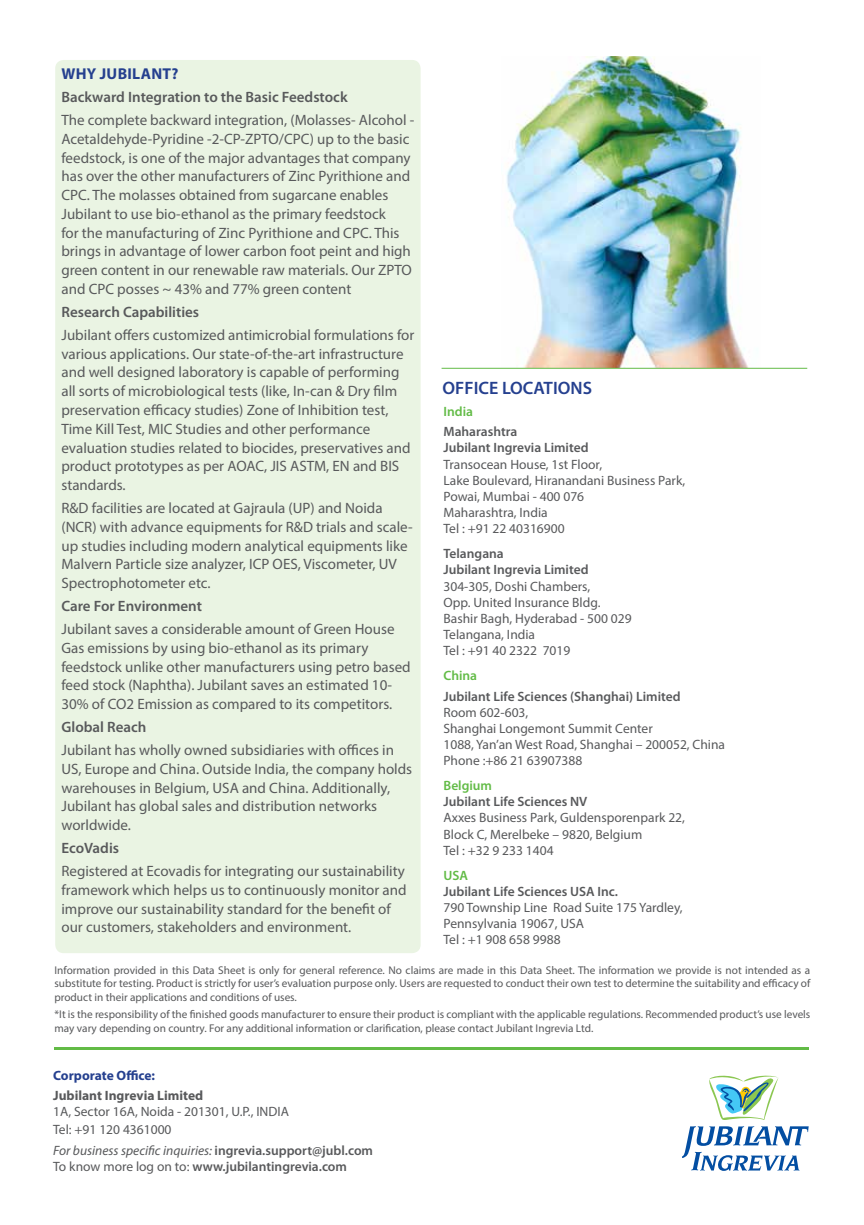
<style>
.page{position:relative;width:864px;height:1225px;background:#fff}
.page>*{position:absolute;margin:0;border:0;box-sizing:border-box;transform-origin:0 0}
.t1{font:600 18px "Myriad Pro";color:#25408f}
.t2{font:700 15.75px "Myriad Pro";letter-spacing:.02em;color:#25408f}
.t3{font:15px/18.8px "Myriad Pro";color:#58595b}
.t4{font:600 15px "Myriad Pro";color:#58595b}
.t5{font:13.5px/16.2px "Myriad Pro";color:#58595b}
.t6{font:600 13.5px/16.2px "Myriad Pro";color:#58595b}
.t7{font:700 13.5px "Myriad Pro";color:#58595b}
.t8{font:600 13.5px "Myriad Pro";color:#62bb46}
.t9{font:700 13.5px "Myriad Pro";color:#25408f}
.t10{font:11.25px/13.5px "Myriad Pro";color:#58595b;text-align:justify}
.s1{font-weight:400;font-style:italic}
.s2{font-weight:400}
</style>
<div class="page">
<img style="left:506px;top:56px;width:242px;height:311px">
<div style="left:55px;top:60px;width:365px;height:893px;background:#eaf4e3;border-radius:9px"></div>
<svg style="left:709px;top:1075px;width:69px;height:45px"></svg>
<svg style="left:682px;top:1126px;width:126px;height:45px"></svg>
<hr style="left:54px;top:1047px;width:754px;height:2px;background:#62bb46">
<hr style="left:441px;top:368px;width:365px;height:1px;background:#62bb46">
<p class="t2" style="left:62px;top:64px;width:118px">Why Jubilant?</p>
<p class="t4" style="left:61px;top:88px;width:287px">Backward Integration to the Basic Feedstock</p>
<p class="t3" style="left:61px;top:110px;width:354px">The complete backward integration, (Molasses- Alcohol - Acetaldehyde-Pyridine -2-CP-ZPTO/CPC) up to the basic feedstock, is one of the major advantages that company has over the other manufacturers of Zinc Pyrithione and CPC. The molasses obtained from sugarcane enables Jubilant to use bio-ethanol as the primary feedstock<br>for the manufacturing of Zinc Pyrithione and CPC. This brings in advantage of lower carbon foot peint and high green content in our renewable raw materials. Our ZPTO and CPC posses ~ 43% and 77% green content</p>
<p class="t4" style="left:61px;top:302px;width:139px">Research Capabilities</p>
<p class="t3" style="left:61px;top:325px;width:354px">Jubilant offers customized antimicrobial formulations for various applications. Our state-of-the-art infrastructure and well designed laboratory is capable of performing all sorts of microbiological tests (like, In-can &amp; Dry film preservation efficacy studies) Zone of Inhibition test, Time Kill Test, MIC Studies and other performance evaluation studies related to biocides, preservatives and product prototypes as per AOAC, JIS ASTM, EN and BIS standards.</p>
<p class="t3" style="left:61px;top:498px;width:353px">R&amp;D facilities are located at Gajraula (UP) and Noida (NCR) with advance equipments for R&amp;D trials and scale&shy;up studies including modern analytical equipments like Malvern Particle size analyzer, ICP OES, Viscometer, UV Spectrophotometer etc.</p>
<p class="t4" style="left:61px;top:596px;width:142px">Care For Environment</p>
<p class="t3" style="left:61px;top:619px;width:351px">Jubilant saves a considerable amount of Green House Gas emissions by using bio-ethanol as its primary feedstock unlike other manufacturers using petro based feed stock (Naphtha). Jubilant saves an estimated 10- 30% of CO2 Emission as compared to its competitors.</p>
<p class="t4" style="left:61px;top:717px;width:86px">Global Reach</p>
<p class="t3" style="left:61px;top:740px;width:352px">Jubilant has wholly owned subsidiaries with offices in US, Europe and China. Outside India, the company holds warehouses in Belgium, USA and China. Additionally, Jubilant has global sales and distribution networks worldwide.</p>
<p class="t4" style="left:61px;top:838px;width:59px">EcoVadis</p>
<p class="t3" style="left:61px;top:861px;width:346px">Registered at Ecovadis for integrating our sustainability framework which helps us to continuously monitor and improve our sustainability standard for the benefit of our customers, stakeholders and environment.</p>
<p class="t1" style="left:442px;top:377px;width:151px">OFFICE LOCATIONS</p>
<p class="t8" style="left:443px;top:402px;width:31px">India</p>
<p class="t6" style="left:443px;top:423px;width:146px">Maharashtra<br>Jubilant Ingrevia Limited</p>
<p class="t5" style="left:443px;top:456px;width:243px">Transocean House, 1st Floor,<br>Lake Boulevard, Hiranandani Business Park,<br>Powai, Mumbai - 400 076<br>Maharashtra, India<br>Tel : +91 22 40316900</p>
<p class="t6" style="left:443px;top:545px;width:146px">Telangana<br>Jubilant Ingrevia Limited</p>
<p class="t5" style="left:443px;top:577px;width:190px">304-305, Doshi Chambers,<br>Opp. United Insurance Bldg.<br>Bashir Bagh, Hyderabad - 500 029<br>Telangana, India<br>Tel : +91 40 2322 7019</p>
<p class="t8" style="left:443px;top:667px;width:35px">China</p>
<p class="t6" style="left:443px;top:687px;width:238px">Jubilant Life Sciences (Shanghai) Limited</p>
<p class="t5" style="left:443px;top:704px;width:283px">Room 602-603,<br>Shanghai Longemont Summit Center<br>1088, Yan’an West Road, Shanghai – 200052, China<br>Phone :+86 21 63907388</p>
<p class="t8" style="left:443px;top:777px;width:50px">Belgium</p>
<p class="t6" style="left:443px;top:793px;width:145px">Jubilant Life Sciences NV</p>
<p class="t5" style="left:443px;top:809px;width:243px">Axxes Business Park, Guldensporenpark 22,<br>Block C, Merelbeke – 9820, Belgium<br>Tel : +32 9 233 1404</p>
<p class="t8" style="left:443px;top:866px;width:26px">USA</p>
<p class="t6" style="left:443px;top:883px;width:176px">Jubilant Life Sciences USA Inc.</p>
<p class="t5" style="left:443px;top:899px;width:240px">790 Township Line Road Suite 175 Yardley,<br>Pennsylvania 19067, USA<br>Tel : +1 908 658 9988</p>
<p class="t10" style="left:54px;top:963px;width:757px">Information provided in this Data Sheet is only for general reference. No claims are made in this Data Sheet. The information we provide is not intended as a substitute for testing. Product is strictly for user’s evaluation purpose only. Users are requested to conduct their own test to determine the suitability and efficacy of product in their applications and conditions of uses.</p>
<p class="t10" style="left:54px;top:1007px;width:757px">*It is the responsibility of the finished goods manufacturer to ensure their product is compliant with the applicable regulations. Recommended product’s use levels may vary depending on country. For any additional information or clarification, please contact Jubilant Ingrevia Ltd.</p>
<p class="t9" style="left:53px;top:1066px;width:103px">Corporate Office:</p>
<p class="t7" style="left:53px;top:1086px;width:151px">Jubilant Ingrevia Limited</p>
<p class="t5" style="left:53px;top:1102px;width:237px;line-height:18px">1A, Sector 16A, Noida - 201301, U.P., INDIA<br>Tel: +91 120 4361000</p>
<p class="t6" style="left:53px;top:1141px;width:321px"><span class="s1">For business specific inquiries:</span> ingrevia.support@jubl.com<br><span class="s2">To know more log on to:</span> www.jubilantingrevia.com</p>
</div>
